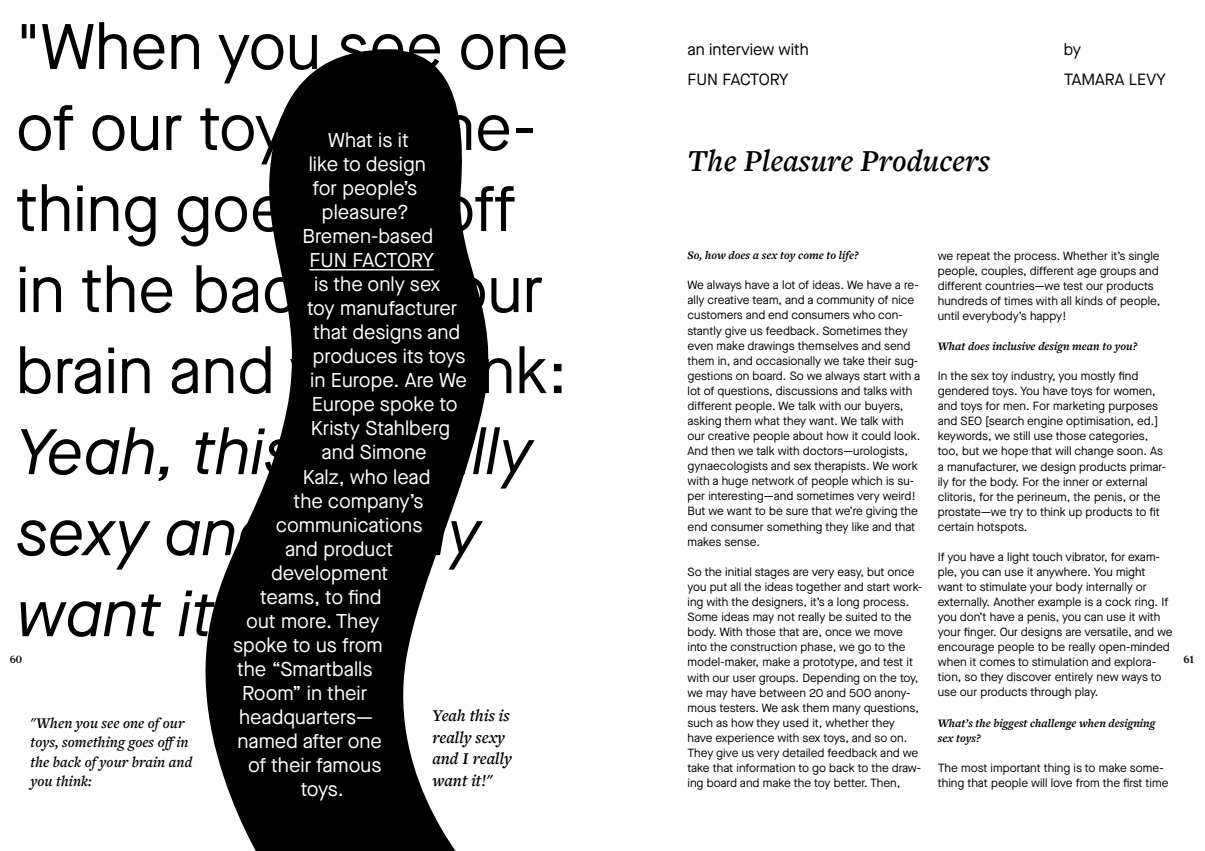
<style>
.page{position:relative;width:1205px;height:851px;background:#fff}
.page>*{position:absolute;margin:0;border:0;box-sizing:border-box;transform-origin:0 0}
.t1{font:64.12px/81px "Maison Neue";color:#000}
.t2{font:italic 64.12px/81px "Maison Neue";color:#000}
.t3{font:italic 600 31.75px "Freight Text Pro";color:#000}
.t4{font:20px "Maison Neue";color:#fff}
.t5{font:20px "Maison Neue";letter-spacing:-.025em;color:#fff}
.t6{font:italic 600 17.12px/21.8px "Freight Text Pro";color:#000}
.t7{font:16.25px/30.2px "Maison Neue";color:#000}
.t8{font:italic 600 15.38px/19.4px "Freight Text Pro";color:#000}
.t9{font:11.88px/15.1px "Maison Neue";color:#000}
.t10{font:italic 700 11.88px/15px "Freight Text Pro";color:#000}
.t11{font:600 10px "Larish Neue";color:#000}
</style>
<div class="page">
<svg style="left:205px;top:50px;width:284px;height:800px;fill:#000"></svg>
<hr style="left:309px;top:269px;width:125px;height:1px;background:#fff">
<h1 class="t1" style="left:16px;top:6px;width:554px">"When you see one of our toys, some&shy;thing goes</h1>
<h3 class="t7" style="left:687px;top:34px;width:123px">an interview with<br>FUN FACTORY</h3>
<h3 class="t7" style="left:1064px;top:34px;width:103px">by<br>TAMARA LEVY</h3>
<h3 class="t4" style="left:328px;top:127px;width:82px">What is it</h3>
<h3 class="t4" style="left:309px;top:151px;width:119px">like to design</h3>
<h3 class="t4" style="left:312px;top:175px;width:106px">for people’s</h3>
<h3 class="t4" style="left:322px;top:199px;width:88px">pleasure?</h3>
<h3 class="t4" style="left:302px;top:223px;width:132px">Bremen-based</h3>
<h3 class="t5" style="left:309px;top:247px;width:126px">FUN FACTORY</h3>
<h3 class="t4" style="left:314px;top:271px;width:127px">is the only sex</h3>
<h3 class="t4" style="left:307px;top:295px;width:152px">toy manufacturer</h3>
<h3 class="t4" style="left:313px;top:319px;width:149px">that designs and</h3>
<h3 class="t4" style="left:313px;top:343px;width:154px">produces its toys</h3>
<h3 class="t4" style="left:310px;top:367px;width:158px">in Europe. Are We</h3>
<h3 class="t4" style="left:312px;top:391px;width:147px">Europe spoke to</h3>
<h3 class="t4" style="left:311px;top:415px;width:141px">Kristy Stahlberg</h3>
<h3 class="t4" style="left:321px;top:439px;width:107px">and Simone</h3>
<h3 class="t4" style="left:303px;top:463px;width:129px">Kalz, who lead</h3>
<h3 class="t4" style="left:294px;top:487px;width:131px">the company’s</h3>
<h3 class="t4" style="left:276px;top:511px;width:148px">communications</h3>
<h3 class="t4" style="left:285px;top:535px;width:110px">and product</h3>
<h3 class="t4" style="left:271px;top:559px;width:119px">development</h3>
<h3 class="t4" style="left:260px;top:583px;width:123px">teams, to find</h3>
<h3 class="t4" style="left:246px;top:607px;width:135px">out more. They</h3>
<h3 class="t4" style="left:233px;top:631px;width:151px">spoke to us from</h3>
<h3 class="t4" style="left:237px;top:655px;width:137px">the “Smartballs</h3>
<h3 class="t4" style="left:242px;top:679px;width:127px">Room” in their</h3>
<h3 class="t4" style="left:239px;top:703px;width:135px">headquarters—</h3>
<h3 class="t4" style="left:237px;top:727px;width:146px">named after one</h3>
<h3 class="t4" style="left:248px;top:751px;width:135px">of their famous</h3>
<h3 class="t4" style="left:301px;top:775px;width:45px">toys.</h3>
<h2 class="t3" style="left:687px;top:140px;width:304px">The Pleasure Producers</h2>
<h1 class="t1" style="left:16px;top:167px;width:553px;text-indent:421px">off in the back of your brain and you think:</h1>
<h1 class="t2" style="left:16px;top:410px;width:518px">Yeah, this is really sexy and I really want it!"</h1>
<p class="t10" style="left:687px;top:247px;width:173px">So, how does a sex toy come to life?</p>
<p class="t9" style="left:687px;top:277px;width:234px">We always have a lot of ideas. We have a re&shy;ally creative team, and a community of nice customers and end consumers who con&shy;stantly give us feedback. Sometimes they even make drawings themselves and send them in, and occasionally we take their sug&shy;gestions on board. So we always start with a lot of questions, discussions and talks with different people. We talk with our buyers, asking them what they want. We talk with our creative people about how it could look.<br>And then we talk with doctors—urologists, gynaecologists and sex therapists. We work with a huge network of people which is su&shy;per interesting—and sometimes very weird!<br>But we want to be sure that we’re giving the end consumer something they like and that makes sense.</p>
<p class="t9" style="left:687px;top:564px;width:236px">So the initial stages are very easy, but once you put all the ideas together and start work&shy;ing with the designers, it’s a long process.<br>Some ideas may not really be suited to the body. With those that are, once we move into the construction phase, we go to the model-maker, make a prototype, and test it with our user groups. Depending on the toy, we may have between 20 and 500 anony&shy;mous testers. We ask them many questions, such as how they used it, whether they have experience with sex toys, and so on.<br>They give us very detailed feedback and we take that information to go back to the draw&shy;ing board and make the toy better. Then,</p>
<p class="t9" style="left:938px;top:248px;width:224px">we repeat the process. Whether it’s single people, couples, different age groups and different countries—we test our products hundreds of times with all kinds of people, until everybody’s happy!</p>
<p class="t10" style="left:938px;top:338px;width:201px">What does inclusive design mean to you?</p>
<p class="t9" style="left:938px;top:368px;width:230px">In the sex toy industry, you mostly find gendered toys. You have toys for women, and toys for men. For marketing purposes and SEO [search engine optimisation, ed.] keywords, we still use those categories, too, but we hope that will change soon. As a manufacturer, we design products primar&shy;ily for the body. For the inner or external clitoris, for the perineum, the penis, or the prostate—we try to think up products to fit certain hotspots.</p>
<p class="t9" style="left:938px;top:549px;width:236px">If you have a light touch vibrator, for exam&shy;ple, you can use it anywhere. You might want to stimulate your body internally or externally. Another example is a cock ring. If you don’t have a penis, you can use it with your finger. Our designs are versatile, and we encourage people to be really open-minded when it comes to stimulation and explora&shy;tion, so they discover entirely new ways to use our products through play.</p>
<p class="t10" style="left:938px;top:715px;width:219px">What’s the biggest challenge when designing sex toys?</p>
<p class="t9" style="left:938px;top:760px;width:232px">The most important thing is to make some&shy;thing that people will love from the first time</p>
<p class="t11" style="left:10px;top:651px;width:14px">60</p>
<p class="t11" style="left:1183px;top:651px;width:12px">61</p>
<p class="t8" style="left:31px;top:712px;width:163px">"When you see one of our toys, something goes offin the back of your brain and you think:</p>
<h3 class="t6" style="left:432px;top:704px;width:81px">Yeah this is really sexy and I really want it!"</h3>
</div>
